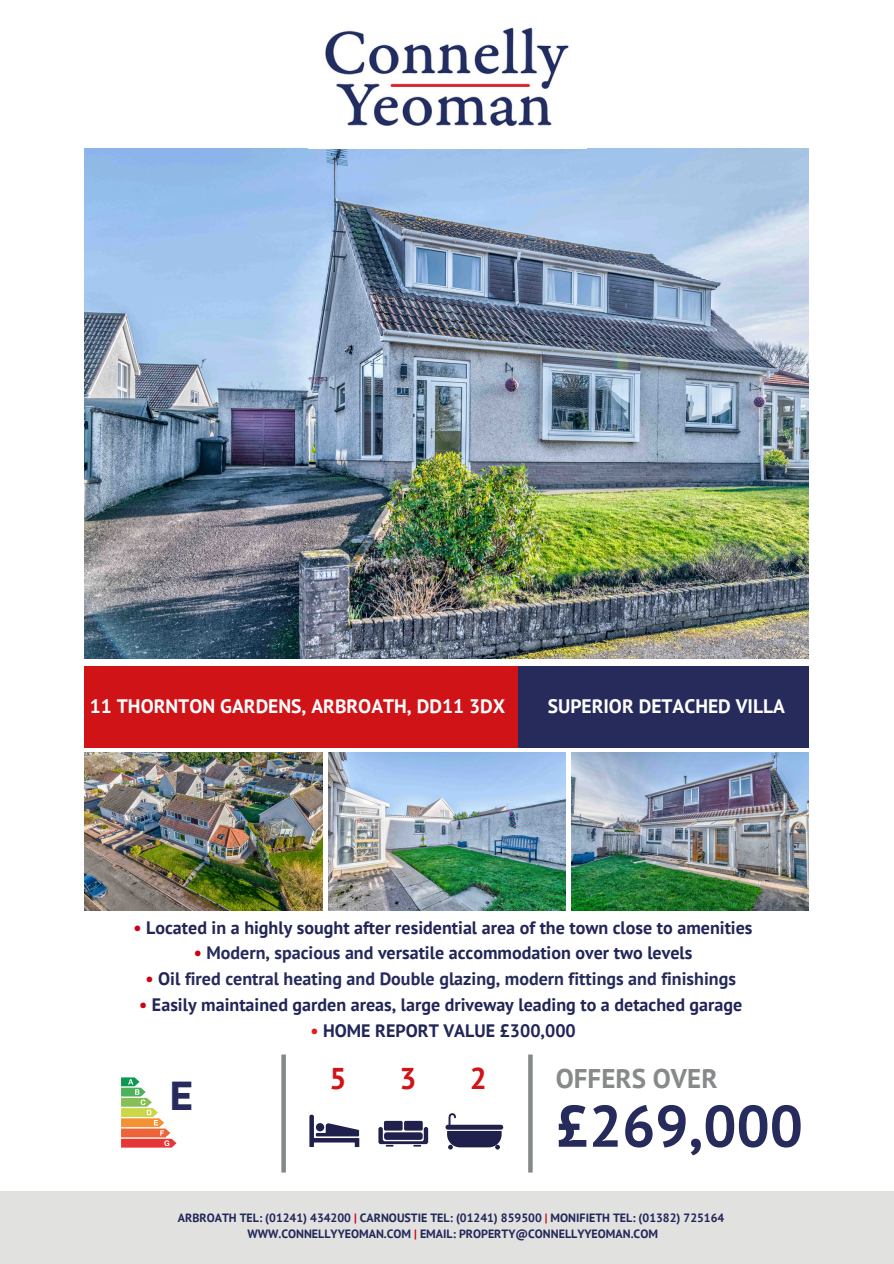
<style>
.page{position:relative;width:894px;height:1264px;background:#fff}
.page>*{position:absolute;margin:0;border:0;box-sizing:border-box;transform-origin:0 0}
.t1{font:700 58.5px "PT Sans";color:#262b5c}
.t2{font:700 40.35px "IBM Plex Sans";color:#262b5c}
.t3{font:700 30px "PT Sans";color:#d01317}
.t4{font:700 27px "PT Sans";color:#87898a}
.t5{font:700 19.5px "PT Sans";color:#fff}
.t6{font:700 18px "PT Sans";color:#212657}
.t7{font:700 18px "PT Sans";color:#262b5c}
.t8{font:700 12px "PT Sans";color:#212657}
.s1{color:#ce0012}
.s2{color:#262b5c}
.s3{color:#212657}
.s4{color:#e41c18}
.s5{color:#262c5d}
.s6{color:#d10d09}
</style>
<div class="page">
<svg style="left:281px;top:1054px;width:251px;height:118px"></svg>
<img style="left:85px;top:148px;width:723px;height:510px">
<svg style="left:121px;top:1077px;width:55px;height:70px"></svg>
<div style="left:321px;top:1065px;width:181px;height:33px;background:#fff"></div>
<div style="left:0;top:1191px;width:893px;height:72px;background:#e1e1e0"></div>
<div style="left:167px;top:1073px;width:33px;height:41px;background:#fff"></div>
<img style="left:85px;top:752px;width:237px;height:158px">
<img style="left:328px;top:752px;width:237px;height:158px">
<img style="left:571px;top:752px;width:237px;height:158px">
<div style="left:85px;top:666px;width:434px;height:81px;background:#d01317"></div>
<div style="left:519px;top:666px;width:289px;height:81px;background:#262b5c"></div>
<img style="left:308px;top:27px;width:278px;height:122px">
<h4 class="t5" style="left:90px;top:693px;width:416px">11 THORNTON GARDENS, ARBROATH, DD11 3DX</h4>
<h1 class="t5" style="left:547px;top:693px;width:238px">SUPERIOR DETACHED VILLA</h1>
<h2 class="t6" style="left:133px;top:915px;width:620px"><span class="s1">•</span> Located in a highly sought after residential area of the town close to amenities</h2>
<h2 class="t6" style="left:194px;top:941px;width:500px"><span class="s1">•</span> <span class="s2">Modern, spacious and</span> versatile accommodation over two levels</h2>
<h2 class="t7" style="left:145px;top:966px;width:591px"><span class="s1">•</span> <span class="s3">Oil</span> fired central heating and Double glazing, modern fittings and finishings</h2>
<h2 class="t6" style="left:139px;top:992px;width:604px"><span class="s1">•</span> Easily maintained garden areas, large driveway leading to a detached garage</h2>
<h2 class="t6" style="left:310px;top:1018px;width:267px"><span class="s4">•</span> HOME REPORT VALUE £300,000</h2>
<p class="t2" style="left:169px;top:1068px;width:26px">E</p>
<p class="t3" style="left:329px;top:1058px;width:19px">5</p>
<p class="t3" style="left:399px;top:1058px;width:19px">3</p>
<p class="t3" style="left:469px;top:1058px;width:19px">2</p>
<p class="t4" style="left:555px;top:1060px;width:163px">OFFERS OVER</p>
<p class="t1" style="left:555px;top:1087px;width:248px">£269,0<span class="s5">0</span>0</p>
<p class="t8" style="left:178px;top:1209px;width:548px">ARBROATH TEL: (01241) 434200 <span class="s1">|</span> CARNOUSTIE TEL: (01241) 859500 <span class="s6">|</span> MONIFIETH TEL: (01382) 725164</p>
<p class="t8" style="left:247px;top:1225px;width:412px">WWW.CONNELLYYEOMAN.COM <span class="s1">|</span> EMAIL: PROPERTY@CONNELLYYEOMAN.COM</p>
</div>
